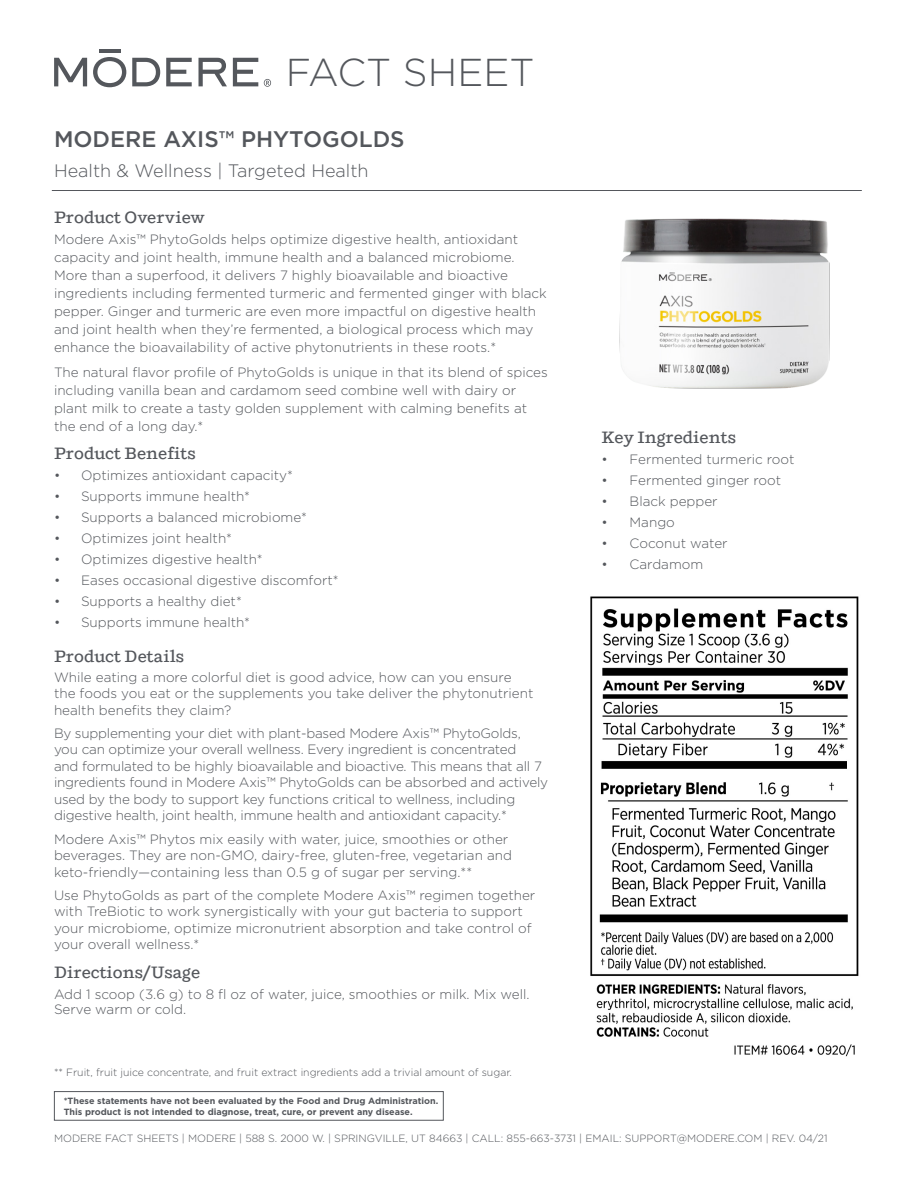
<style>
.page{position:relative;width:918px;height:1188px;background:#fff}
.page>*{position:absolute;margin:0;border:0;box-sizing:border-box;transform-origin:0 0}
.t1{font:300 38.85px "Gotham";color:#54575c}
.t2{font:500 22.5px "Gotham";color:#54575c}
.t3{font:300 18px "Gotham";color:#54575c}
.t4{font:500 16.5px "Shift";color:#54575c}
.t5{font:300 13.5px/16.5px "Gotham";color:#54575c}
.t6{font:300 10.5px "Gotham";color:#54575c}
.t7{font:700 9px/10.8px "Gotham";color:#54575c}
</style>
<div class="page">
<svg style="left:132px;top:58px;width:28px;height:28px"></svg>
<svg style="left:166px;top:58px;width:26px;height:28px"></svg>
<svg style="left:199px;top:58px;width:28px;height:28px"></svg>
<svg style="left:233px;top:58px;width:25px;height:28px"></svg>
<svg style="left:93px;top:57px;width:33px;height:30px"></svg>
<hr style="left:99px;top:49px;width:22px;height:4px;background:#54575c">
<svg style="left:54px;top:58px;width:33px;height:28px"></svg>
<svg style="left:264px;top:79px;width:7px;height:8px"></svg>
<img style="left:590px;top:596px;width:269px;height:461px">
<img style="left:619px;top:218px;width:211px;height:171px">
<hr style="left:52px;top:190px;width:810px;height:1px;background:#54575c">
<div style="left:54px;top:1091px;width:390px;height:30px;border:1px solid #54575c"></div>
<h1 class="t1" style="left:286px;top:51px;width:250px">FACT SHEET</h1>
<p class="t2" style="left:54px;top:126px;width:352px">MODERE AXIS™ PHYTOGOLDS</p>
<p class="t3" style="left:54px;top:161px;width:316px">Health &amp; Wellness | Targeted Health</p>
<p class="t4" style="left:54px;top:207px;width:152px">Product Overview</p>
<p class="t5" style="left:54px;top:230px;width:494px;line-height:18px">Modere Axis™ PhytoGolds helps optimize digestive health, antioxidant capacity and joint health, immune health and a balanced microbiome.<br>More than a superfood, it delivers 7 highly bioavailable and bioactive ingredients including fermented turmeric and fermented ginger with black pepper. Ginger and turmeric are even more impactful on digestive health and joint health when they’re fermented, a biological process which may enhance the bioavailability of active phytonutrients in these roots.*</p>
<p class="t5" style="left:54px;top:363px;width:495px;line-height:18px">The natural flavor profile of PhytoGolds is unique in that its blend of spices including vanilla bean and cardamom seed combine well with dairy or plant milk to create a tasty golden supplement with calming benefits at the end of a long day.*</p>
<p class="t4" style="left:54px;top:444px;width:143px">Product Benefits</p>
<p class="t5" style="left:54px;top:467px;width:240px">• Optimizes antioxidant capacity*</p>
<p class="t5" style="left:54px;top:488px;width:198px">• Supports immune health*</p>
<p class="t5" style="left:54px;top:509px;width:254px">• Supports a balanced microbiome*</p>
<p class="t5" style="left:54px;top:530px;width:179px">• Optimizes joint health*</p>
<p class="t5" style="left:54px;top:551px;width:210px">• Optimizes digestive health*</p>
<p class="t5" style="left:54px;top:572px;width:286px">• Eases occasional digestive discomfort*</p>
<p class="t5" style="left:54px;top:593px;width:189px">• Supports a healthy diet*</p>
<p class="t5" style="left:54px;top:614px;width:198px">• Supports immune health*</p>
<p class="t4" style="left:54px;top:647px;width:132px">Product Details</p>
<p class="t5" style="left:54px;top:669px;width:481px">While eating a more colorful diet is good advice, how can you ensure the foods you eat or the supplements you take deliver the phytonutrient health benefits they claim?</p>
<p class="t5" style="left:54px;top:725px;width:496px">By supplementing your diet with plant-based Modere Axis™ PhytoGolds, you can optimize your overall wellness. Every ingredient is concentrated<br>and formulated to be highly bioavailable and bioactive. This means that all 7 ingredients found in Modere Axis™ PhytoGolds can be absorbed and actively used by the body to support key functions critical to wellness, including digestive health, joint health, immune health and antioxidant capacity.*</p>
<p class="t5" style="left:54px;top:831px;width:459px">Modere Axis™ Phytos mix easily with water, juice, smoothies or other beverages. They are non-GMO, dairy-free, gluten-free, vegetarian and keto-friendly—containing less than 0.5 g of sugar per serving.**</p>
<p class="t5" style="left:54px;top:887px;width:483px">Use PhytoGolds as part of the complete Modere Axis™ regimen together with TreBiotic to work synergistically with your gut bacteria to support your microbiome, optimize micronutrient absorption and take control of your overall wellness.*</p>
<p class="t4" style="left:54px;top:962px;width:148px">Directions/Usage</p>
<p class="t5" style="left:54px;top:986px;width:477px;line-height:15px">Add 1 scoop (3.6 g) to 8 fl oz of water, juice, smoothies or milk. Mix well.<br>Serve warm or cold.</p>
<p class="t6" style="left:54px;top:1067px;width:460px">** Fruit, fruit juice concentrate, and fruit extract ingredients add a trivial amount of sugar.</p>
<p class="t7" style="left:64px;top:1095px;width:376px">*These statements have not been evaluated by the Food and Drug Administration.<br>This product is not intended to diagnose, treat, cure, or prevent any disease.</p>
<p class="t4" style="left:602px;top:427px;width:136px">Key Ingredients</p>
<p class="t5" style="left:602px;top:451px;width:194px">• Fermented turmeric root</p>
<p class="t5" style="left:602px;top:472px;width:181px">• Fermented ginger root</p>
<p class="t5" style="left:602px;top:493px;width:118px">• Black pepper</p>
<p class="t5" style="left:602px;top:514px;width:75px">• Mango</p>
<p class="t5" style="left:602px;top:535px;width:128px">• Coconut water</p>
<p class="t5" style="left:602px;top:556px;width:103px">• Cardamom</p>
<p class="t6" style="left:54px;top:1132px;width:775px">MODERE FACT SHEETS | MODERE | 588 S. 2000 W. | SPRINGVILLE, UT 84663 | CALL: 855-663-3731 | EMAIL: SUPPORT@MODERE.COM | REV. 04/21</p>
</div>
